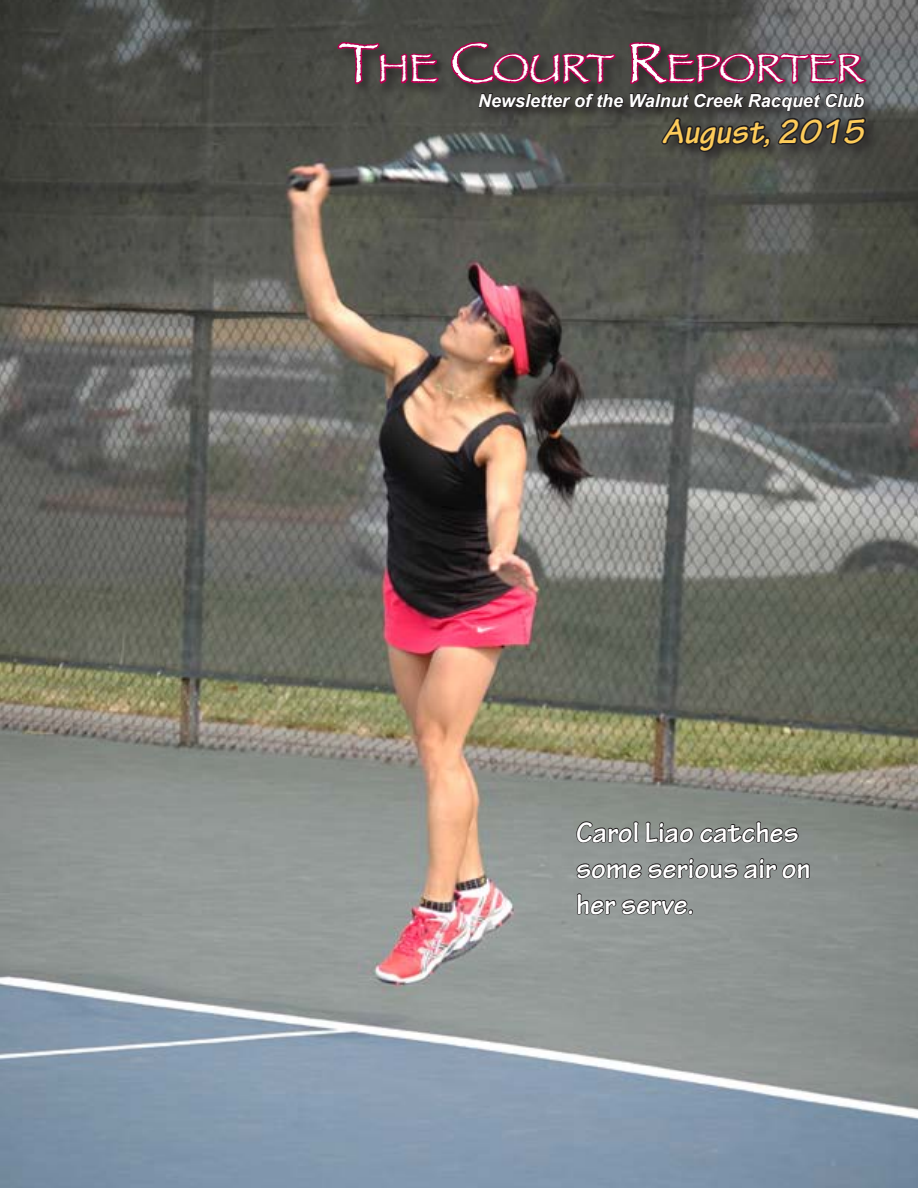
<style>
.page{position:relative;width:918px;height:1188px;background:#fff}
.page>*{position:absolute;margin:0;border:0;box-sizing:border-box;transform-origin:0 0}
.t1{font:39.9px "Papyrus";color:#fff}
.t2{font:italic 700 36px "Tekton Pro";color:#fecc5a}
.t3{font:700 30px/36px "Tekton Pro";color:#fff}
.t4{font:italic 700 18px "Arial";color:#fff}
.s1{font-size:57px}
</style>
<div class="page">
<img style="left:0;top:0;width:918px;height:1188px">
<svg style="left:576px;top:821px;width:63px;height:23px"></svg>
<svg style="left:645px;top:820px;width:154px;height:24px;background:#686b69"></svg>
<svg style="left:576px;top:857px;width:235px;height:23px;background:#6d706f"></svg>
<svg style="left:576px;top:892px;width:117px;height:24px;background:#727574"></svg>
<div style="left:336px;top:39px;width:544px;height:58px;background:#231f20;opacity:.75"></div>
<svg style="left:335px;top:0;width:106px;height:115px;background:#534145"></svg>
<div style="left:659px;top:116px;width:220px;height:49px;background:#41423c"></div>
<svg style="left:449px;top:0;width:420px;height:175px;background:#534548"></svg>
<h1 class="t1" style="left:339px;top:44px;width:527px"><span class="s1">T</span>HE <span class="s1">C</span>OURT <span class="s1">R</span>EPORTER</h1>
<p class="t2" style="left:663px;top:110px;width:203px">August, 2015</p>
<p class="t4" style="left:478px;top:88px;width:387px">Newsletter of the Walnut Creek Racquet Club</p>
<p class="t3" style="left:576px;top:815px;width:236px">Carol Liao catches some serious air on her serve.</p>
</div>
